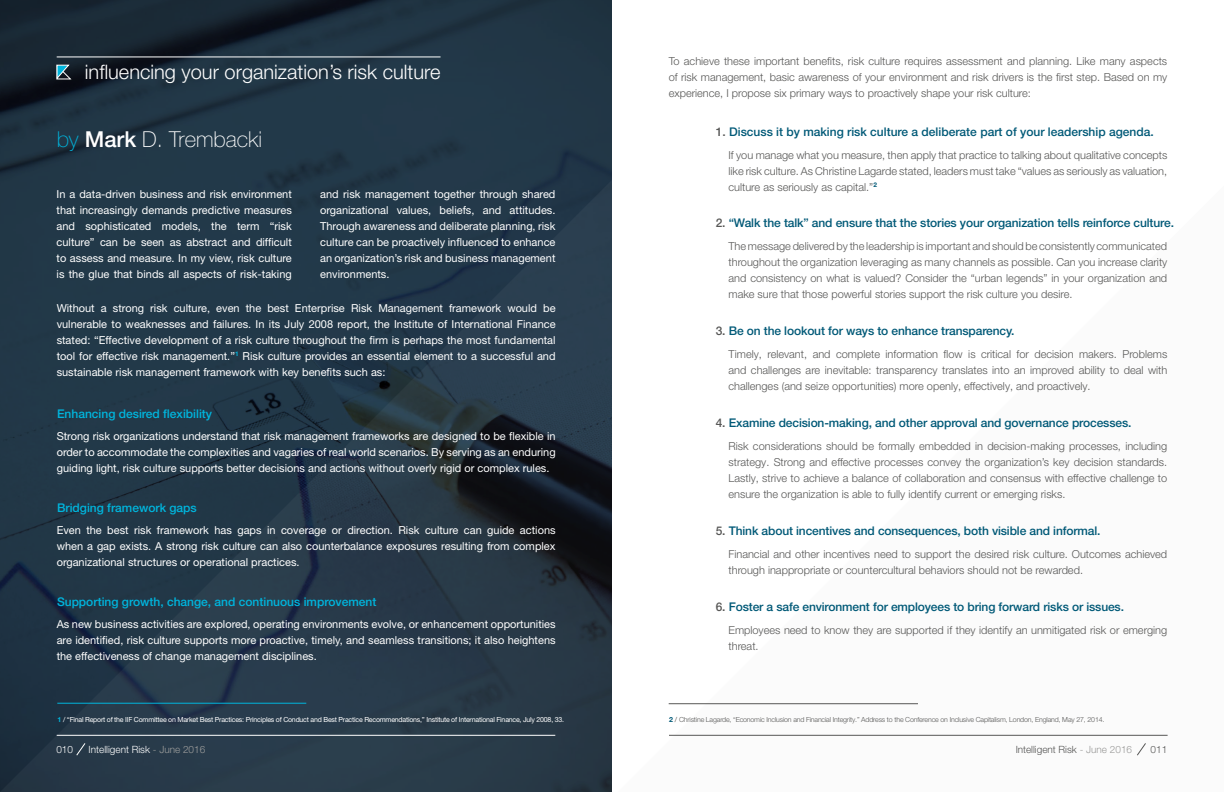
<style>
.page{position:relative;width:1224px;height:792px;background:#fff}
.page>*{position:absolute;margin:0;border:0;box-sizing:border-box;transform-origin:0 0}
.t1{font:100 22px "Helvetica Neue LT Pro";color:#fff}
.t2{font:300 20px "Helvetica Neue LT Pro";color:#fff}
.t3{font:500 12px "Helvetica Neue LT Pro";letter-spacing:-.01em;color:#005977}
.t4{font:500 12px "Helvetica Neue LT Pro";color:#00b5dd}
.t5{font:11px/16px "Helvetica Neue LT Pro";color:#fff;text-align:justify}
.t6{font:300 11px/16px "Helvetica Neue LT Pro";color:#575756;text-align:justify}
.t7{font:300 10px "Helvetica Neue LT Pro";color:#fff}
.t8{font:300 10px "Helvetica Neue LT Pro";color:#575756}
.t9{font:7px "Helvetica Neue LT Pro";letter-spacing:-.03em;color:#fff}
.t10{font:300 7px "Helvetica Neue LT Pro";letter-spacing:-.02em;color:#575756}
.s1{color:#00b5dd}
.s2{font-weight:500}
.s3{font-weight:700;color:#00b5dd}
.s4{color:#575756}
.s5{font-weight:700;color:#005977}
.s6{font-weight:400}
.s7{color:#9d9d9c}
</style>
<div class="page">
<svg style="left:0;top:0;width:612px;height:180px;background:#1e3140"></svg>
<svg style="left:0;top:180px;width:612px;height:612px;background:#233646"></svg>
<hr style="left:57px;top:735px;width:498px;height:1px;background:#fff">
<svg style="left:56px;top:64px;width:16px;height:16px"></svg>
<hr style="left:57px;top:57px;width:384px;height:1px;background:#fff">
<hr style="left:57px;top:703px;width:249px;height:1px;background:#00b5dd">
<hr style="left:669px;top:703px;width:249px;height:1px;background:#575756">
<svg style="left:76px;top:743px;width:10px;height:13px"></svg>
<hr style="left:669px;top:735px;width:499px;height:1px;background:#575756">
<svg style="left:1137px;top:743px;width:9px;height:13px"></svg>
<h2 class="t2" style="left:85px;top:60px;width:357px">influencing your organization’s risk culture</h2>
<h1 class="t1" style="left:57px;top:126px;width:207px"><span class="s1">by</span> <span class="s2">Mark</span> D. Trembacki</h1>
<p class="t5" style="left:57px;top:186px;width:237px">In a data-driven business and risk environment that increasingly demands predictive measures and sophisticated models, the term “risk culture” can be seen as abstract and difficult to assess and measure. In my view, risk culture is the glue that binds all aspects of risk-taking</p>
<p class="t5" style="left:320px;top:186px;width:237px">and risk management together through shared organizational values, beliefs, and attitudes.<br>Through awareness and deliberate planning, risk culture can be proactively influenced to enhance an organization’s risk and business management environments.</p>
<p class="t5" style="left:57px;top:300px;width:500px">Without a strong risk culture, even the best Enterprise Risk Management framework would be vulnerable to weaknesses and failures. In its July 2008 report, the Institute of International Finance stated: “Effective development of a risk culture throughout the firm is perhaps the most fundamental tool for effective risk management.”<sup>1</sup> Risk culture provides an essential element to a successful and sustainable risk management framework with key benefits such as:</p>
<p class="t4" style="left:57px;top:407px;width:157px">Enhancing desired flexibility</p>
<p class="t5" style="left:57px;top:428px;width:500px">Strong risk organizations understand that risk management frameworks are designed to be flexible in order to accommodate the complexities and vagaries of real world scenarios. By serving as an enduring guiding light, risk culture supports better decisions and actions without overly rigid or complex rules.</p>
<p class="t4" style="left:57px;top:501px;width:141px">Bridging framework gaps</p>
<p class="t5" style="left:57px;top:522px;width:500px">Even the best risk framework has gaps in coverage or direction. Risk culture can guide actions when a gap exists. A strong risk culture can also counterbalance exposures resulting from complex organizational structures or operational practices.</p>
<p class="t4" style="left:57px;top:594px;width:321px">Supporting growth, change, and continuous improvement</p>
<p class="t5" style="left:57px;top:616px;width:500px">As new business activities are explored, operating environments evolve, or enhancement opportunities are identified, risk culture supports more proactive, timely, and seamless transitions; it also heightens the effectiveness of change management disciplines.</p>
<p class="t9" style="left:58px;top:715px;width:508px"><span class="s3">1</span> / “Final Report of the IIF Committee on Market Best Practices: Principles of Conduct and Best Practice Recommendations,” Institute of International Finance, July 2008, 33.</p>
<p class="t6" style="left:669px;top:52px;width:500px">To achieve these important benefits, risk culture requires assessment and planning. Like many aspects of risk management, basic awareness of your environment and risk drivers is the first step. Based on my experience, I propose six primary ways to proactively shape your risk culture:</p>
<p class="t3" style="left:716px;top:124px;width:439px"><span class="s4">1.</span> Discuss it by making risk culture a deliberate part of your leadership agenda.</p>
<p class="t6" style="left:729px;top:147px;width:440px">If you manage what you measure, then apply that practice to talking about qualitative concepts like risk culture. As Christine Lagarde stated, leaders must take “values as seriously as valuation, culture as seriously as capital.”<sup>2</sup></p>
<p class="t3" style="left:716px;top:216px;width:460px"><span class="s4">2.</span> “Walk the talk” and ensure that the stories your organization tells reinforce culture.</p>
<p class="t6" style="left:729px;top:238px;width:440px">The message delivered by the leadership is important and should be consistently communicated throughout the organization leveraging as many channels as possible. Can you increase clarity and consistency on what is valued? Consider the “urban legends” in your organization and make sure that those powerful stories support the risk culture you desire.</p>
<p class="t3" style="left:716px;top:324px;width:300px"><span class="s4">3.</span> Be on the lookout for ways to enhance transparency.</p>
<p class="t6" style="left:729px;top:346px;width:440px">Timely, relevant, and complete information flow is critical for decision makers. Problems and challenges are inevitable: transparency translates into an improved ability to deal with challenges (and seize opportunities) more openly, effectively, and proactively.</p>
<p class="t3" style="left:716px;top:416px;width:417px"><span class="s4">4.</span> Examine decision-making, and other approval and governance processes.</p>
<p class="t6" style="left:729px;top:438px;width:440px">Risk considerations should be formally embedded in decision-making processes, including strategy. Strong and effective processes convey the organization’s key decision standards.<br>Lastly, strive to achieve a balance of collaboration and consensus with effective challenge to ensure the organization is able to fully identify current or emerging risks.</p>
<p class="t3" style="left:716px;top:524px;width:386px"><span class="s4">5.</span> Think about incentives and consequences, both visible and informal.</p>
<p class="t6" style="left:729px;top:546px;width:440px">Financial and other incentives need to support the desired risk culture. Outcomes achieved through inappropriate or countercultural behaviors should not be rewarded.</p>
<p class="t3" style="left:716px;top:600px;width:410px"><span class="s4">6.</span> Foster a safe environment for employees to bring forward risks or issues.</p>
<p class="t6" style="left:729px;top:622px;width:440px">Employees need to know they are supported if they identify an unmitigated risk or emerging threat.</p>
<p class="t10" style="left:669px;top:715px;width:437px"><span class="s5">2</span> <span class="s6">/</span> Christine Lagarde, “Economic Inclusion and Financial Integrity.” Address to the Conference on Inclusive Capitalism, London, England, May 27, 2014.</p>
<p class="t7" style="left:56px;top:743px;width:18px">010</p>
<p class="t7" style="left:89px;top:743px;width:118px">Intelligent Risk <span class="s7">- June 2016</span></p>
<p class="t8" style="left:1016px;top:743px;width:118px">Intelligent Risk <span class="s7">- June 2016</span></p>
<p class="t8" style="left:1151px;top:743px;width:18px">011</p>
</div>
